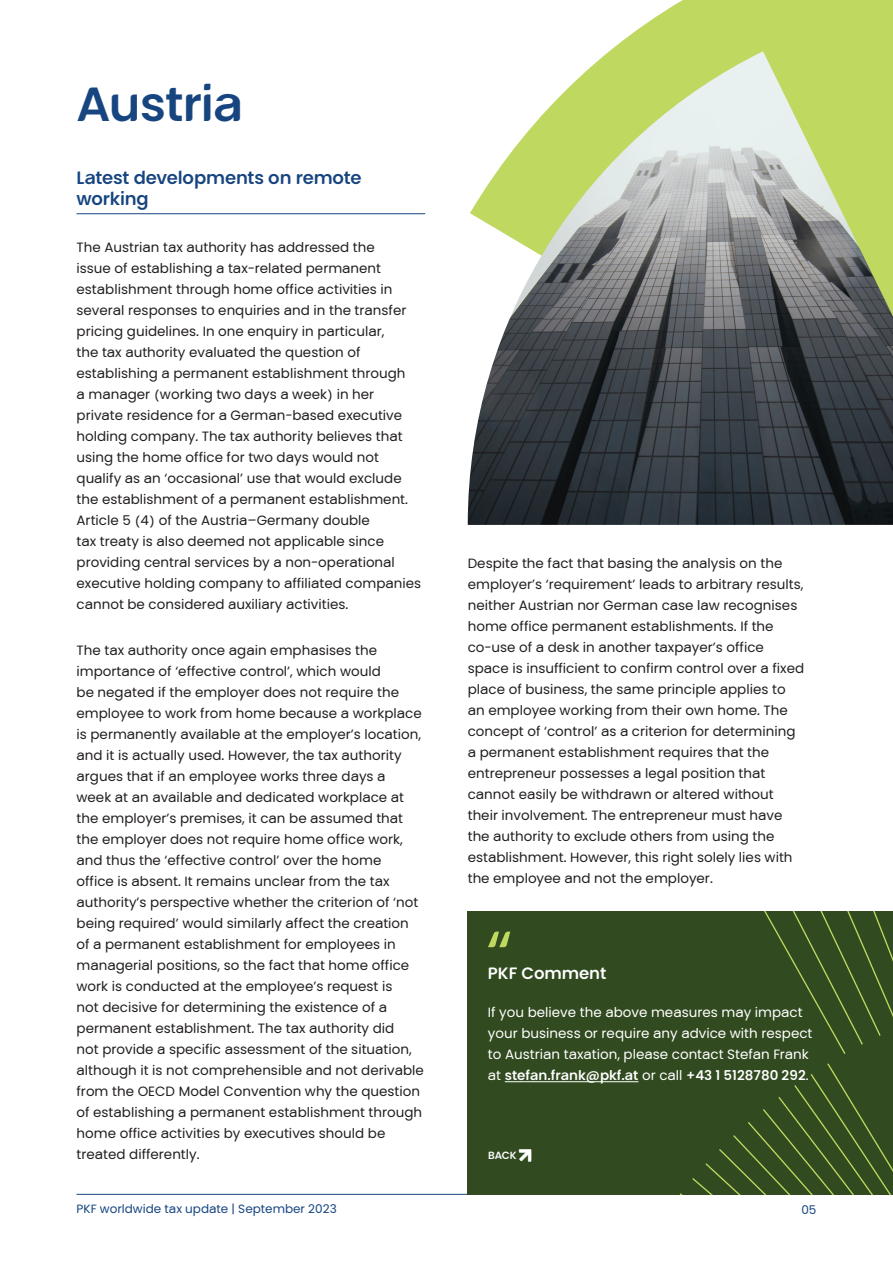
<style>
.page{position:relative;width:893px;height:1263px;background:#fff}
.page>*{position:absolute;margin:0;border:0;box-sizing:border-box;transform-origin:0 0}
.chapter-heading{font:700 48px "PKF Global Sans";letter-spacing:-.015em;color:#174580}
.chapter-subhead{font:700 18px/21px "PKF Global Sans";letter-spacing:-.005em;color:#174580}
.PKF_comment{font:700 16.5px "PKF Global Sans";color:#fff}
.body{font:13.5px/21px "PKF Global Sans";color:#231f20}
.comment{font:13.5px/21px "PKF Global Sans";color:#fff}
.t1{font:12px "PKF Global Sans";color:#174580}
.content_country{font:700 10.5px "PKF Global Sans";color:#fff}
.s1{font-weight:700}
</style>
<div class="page">
<hr style="left:77px;top:1194px;width:739px;height:1px;background:#174580">
<hr style="left:77px;top:213px;width:348px;height:1px;background:#174580">
<div style="left:468px;top:911px;width:425px;height:283px;background:#314a20"></div>
<svg style="left:680px;top:1063px;width:213px;height:131px"></svg>
<svg style="left:764px;top:911px;width:129px;height:143px"></svg>
<hr style="left:505px;top:1081px;width:133px;height:1px;background:#fff">
<svg style="left:519px;top:1149px;width:12px;height:13px"></svg>
<svg style="left:488px;top:931px;width:22px;height:16px"></svg>
<svg style="left:610px;top:0;width:283px;height:51px;fill:#bed860"></svg>
<img style="left:468px;top:51px;width:425px;height:474px">
<p class="chapter-heading" style="left:77px;top:74px;width:168px">Austria</p>
<p class="chapter-subhead" style="left:77px;top:167px;width:286px">Latest developments on remote working</p>
<p class="body" style="left:77px;top:236px;width:346px">The Austrian tax authority has addressed the<br>issue of establishing a tax-related permanent establishment through home office activities in several responses to enquiries and in the transfer pricing guidelines. In one enquiry in particular,<br>the tax authority evaluated the question of establishing a permanent establishment through<br>a manager (working two days a week) in her private residence for a German-based executive holding company. The tax authority believes that using the home office for two days would not qualify as an ‘occasional’ use that would exclude the establishment of a permanent establishment.<br>Article 5 (4) of the Austria–Germany double<br>tax treaty is also deemed not applicable since providing central services by a non-operational executive holding company to affiliated companies cannot be considered auxiliary activities.</p>
<p class="body" style="left:77px;top:640px;width:349px">The tax authority once again emphasises the importance of ‘effective control’, which would<br>be negated if the employer does not require the employee to work from home because a workplace is permanently available at the employer’s location, and it is actually used. However, the tax authority argues that if an employee works three days a<br>week at an available and dedicated workplace at the employer’s premises, it can be assumed that the employer does not require home office work, and thus the ‘effective control’ over the home<br>office is absent. It remains unclear from the tax authority’s perspective whether the criterion of ‘not being required’ would similarly affect the creation of a permanent establishment for employees in managerial positions, so the fact that home office work is conducted at the employee’s request is<br>not decisive for determining the existence of a permanent establishment. The tax authority did<br>not provide a specific assessment of the situation, although it is not comprehensible and not derivable from the OECD Model Convention why the question of establishing a permanent establishment through home office activities by executives should be treated differently.</p>
<p class="body" style="left:468px;top:553px;width:338px">Despite the fact that basing the analysis on the employer’s ‘requirement’ leads to arbitrary results, neither Austrian nor German case law recognises home office permanent establishments. If the co-use of a desk in another taxpayer’s office space is insufficient to confirm control over a fixed place of business, the same principle applies to an employee working from their own home. The concept of ‘control’ as a criterion for determining a permanent establishment requires that the entrepreneur possesses a legal position that cannot easily be withdrawn or altered without their involvement. The entrepreneur must have the authority to exclude others from using the establishment. However, this right solely lies with the employee and not the employer.</p>
<p class="PKF_comment" style="left:488px;top:963px;width:120px">PKF Comment</p>
<p class="comment" style="left:488px;top:1002px;width:326px">If you believe the above measures may impact your business or require any advice with respect to Austrian taxation, please contact Stefan Frank at <span class="s1">stefan.frank@pkf.at</span> or call <span class="s1">+43 1 5128780 292</span>.</p>
<p class="content_country" style="left:488px;top:1148px;width:30px">BACK</p>
<p class="t1" style="left:77px;top:1202px;width:262px">PKF worldwide tax update | September 2023</p>
<p class="t1" style="left:801px;top:1202px;width:17px">05</p>
</div>
